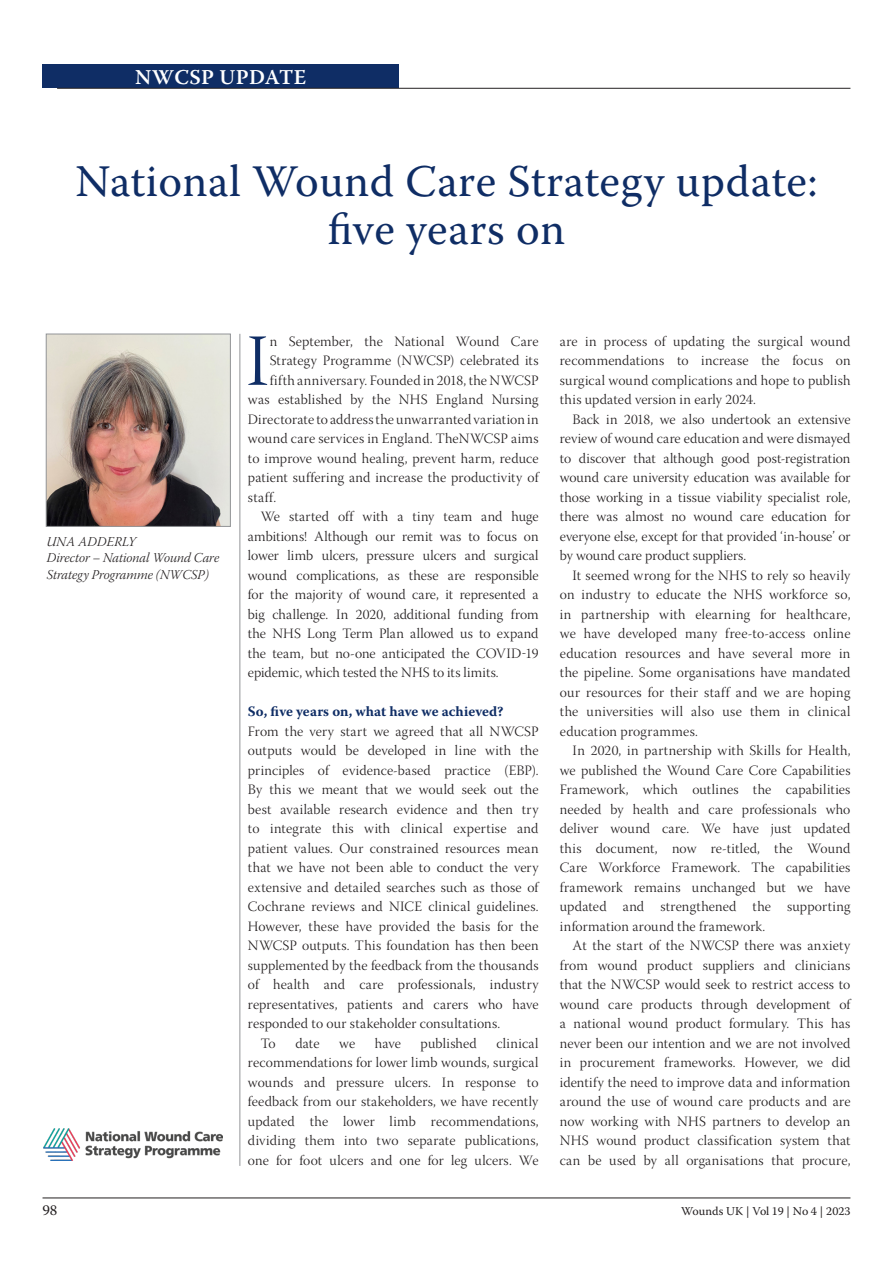
<style>
.page{position:relative;width:893px;height:1263px;background:#fff}
.page>*{position:absolute;margin:0;border:0;box-sizing:border-box;transform-origin:0 0}
.First_paragraph{font:73.35px "Warnock Pro Light Subh";color:#0f2d65}
.Article_title{font:45px/48px "Warnock Pro";letter-spacing:.01em;color:#0f2d65;text-align:center}
.t1{font:600 21px "Warnock Pro";letter-spacing:.02em;color:#fff}
.t2{font:15px "Warnock Pro";color:#231f20}
.Paragraph_indented{font:14.25px/19.5px "Warnock Pro Light Subh";letter-spacing:.01em;color:#231f20;text-align:justify}
.Paragraph_non-indented{font:14.25px/19.5px "Warnock Pro Light Subh";letter-spacing:.005em;color:#231f20;text-align:justify}
.First_paragraph-2{font:14.25px "Warnock Pro Light Subh";letter-spacing:.015em;color:#231f20}
.B-head{font:700 14.25px "Warnock Pro";letter-spacing:.005em;color:#0f2d65}
.Author_s_details_ED{font:13.5px/16.2px "Warnock Pro Light It Subh";color:#231f20}
.Author_s_details_names{font:13.5px "Warnock Pro Light It Subh";letter-spacing:.02em;color:#231f20}
.t3{font:12px "Warnock Pro";letter-spacing:-.005em;color:#231f20}
</style>
<div class="page">
<hr style="left:43px;top:1197px;width:807px;height:1px;background:#231f20">
<img style="left:48px;top:336px;width:181px;height:189px">
<div style="left:46px;top:334px;width:185px;height:193px;border:1px solid #939598"></div>
<div style="left:43px;top:64px;width:356px;height:24px;background:#0f2d65"></div>
<hr style="left:57px;top:88px;width:793px;height:1px;background:#231f20">
<hr style="left:239px;top:334px;width:1px;height:832px;background:#939598">
<img style="left:44px;top:1128px;width:178px;height:32px">
<p class="t1" style="left:135px;top:64px;width:172px">NWCSP UPDATE</p>
<p class="Article_title" style="left:75px;top:156px;width:744px">National Wound Care Strategy update: five years on</p>
<p class="Author_s_details_names" style="left:47px;top:534px;width:91px">UNA ADDERLY</p>
<p class="Author_s_details_ED" style="left:47px;top:551px;width:174px">Director – National Wound Care<br>Strategy Programme (NWCSP)</p>
<p class="First_paragraph" style="left:246px;top:321px;width:24px">I</p>
<p class="First_paragraph-2" style="left:270px;top:333px;width:270px">n September, the National Wound Care</p>
<p class="First_paragraph-2" style="left:270px;top:353px;width:270px">Strategy Programme (NWCSP) celebrated its</p>
<p class="First_paragraph-2" style="left:270px;top:372px;width:270px">fifth anniversary. Founded in 2018, the NWCSP</p>
<p class="First_paragraph-2" style="left:248px;top:392px;width:292px">was established by the NHS England Nursing</p>
<p class="First_paragraph-2" style="left:248px;top:411px;width:292px">Directorate to address the unwarranted variation in</p>
<p class="First_paragraph-2" style="left:248px;top:431px;width:292px">wound care services in England. TheNWCSP aims</p>
<p class="First_paragraph-2" style="left:248px;top:450px;width:292px">to improve wound healing, prevent harm, reduce</p>
<p class="First_paragraph-2" style="left:248px;top:470px;width:292px">patient suffering and increase the productivity of</p>
<p class="First_paragraph-2" style="left:248px;top:489px;width:30px">staff.</p>
<p class="Paragraph_indented" style="left:248px;top:509px;width:292px;text-indent:13px">We started off with a tiny team and huge ambitions! Although our remit was to focus on lower limb ulcers, pressure ulcers and surgical wound complications, as these are responsible for the majority of wound care, it represented a big challenge. In 2020, additional funding from the NHS Long Term Plan allowed us to expand the team, but no-one anticipated the COVID-19 epidemic, which tested the NHS to its limits.</p>
<p class="B-head" style="left:248px;top:703px;width:257px">So, five years on, what have we achieved?</p>
<p class="Paragraph_non-indented" style="left:248px;top:723px;width:292px">From the very start we agreed that all NWCSP outputs would be developed in line with the principles of evidence-based practice (EBP).<br>By this we meant that we would seek out the best available research evidence and then try to integrate this with clinical expertise and patient values. Our constrained resources mean that we have not been able to conduct the very extensive and detailed searches such as those of Cochrane reviews and NICE clinical guidelines.<br>However, these have provided the basis for the NWCSP outputs. This foundation has then been supplemented by the feedback from the thousands of health and care professionals, industry representatives, patients and carers who have responded to our stakeholder consultations.</p>
<p class="Paragraph_indented" style="left:261px;top:1035px;width:17px">To</p>
<p class="Paragraph_indented" style="left:295px;top:1035px;width:26px">date</p>
<p class="Paragraph_indented" style="left:339px;top:1035px;width:18px">we</p>
<p class="Paragraph_indented" style="left:375px;top:1035px;width:28px">have</p>
<p class="Paragraph_indented" style="left:421px;top:1035px;width:58px">published</p>
<p class="Paragraph_indented" style="left:248px;top:1035px;width:292px;text-indent:249px">clinical recommendations for lower limb wounds, surgical wounds and pressure ulcers. In response to feedback from our stakeholders, we have recently updated the lower limb recommendations, dividing them into two separate publications, one for foot ulcers and one for leg ulcers. We</p>
<p class="Paragraph_indented" style="left:560px;top:333px;width:292px">are in process of updating the surgical wound recommendations to increase the focus on surgical wound complications and hope to publish this updated version in early 2024.</p>
<p class="Paragraph_indented" style="left:560px;top:411px;width:292px;text-indent:13px">Back in 2018, we also undertook an extensive review of wound care education and were dismayed to discover that although good post-registration wound care university education was available for those working in a tissue viability specialist role, there was almost no wound care education for everyone else, except for that provided ‘in-house’ or by wound care product suppliers.</p>
<p class="Paragraph_indented" style="left:560px;top:567px;width:292px;text-indent:13px">It seemed wrong for the NHS to rely so heavily on industry to educate the NHS workforce so, in partnership with elearning for healthcare, we have developed many free-to-access online education resources and have several more in the pipeline. Some organisations have mandated our resources for their staff and we are hoping the universities will also use them in clinical education programmes.</p>
<p class="Paragraph_indented" style="left:560px;top:743px;width:292px;text-indent:13px">In 2020, in partnership with Skills for Health, we published the Wound Care Core Capabilities Framework, which outlines the capabilities needed by health and care professionals who deliver wound care. We have just updated this document, now re-titled, the Wound Care Workforce Framework. The capabilities framework remains unchanged but we have updated and strengthened the supporting information around the framework.</p>
<p class="Paragraph_indented" style="left:560px;top:938px;width:292px;text-indent:13px">At the start of the NWCSP there was anxiety from wound product suppliers and clinicians that the NWCSP would seek to restrict access to wound care products through development of a national wound product formulary. This has never been our intention and we are not involved in procurement frameworks. However, we did identify the need to improve data and information around the use of wound care products and are now working with NHS partners to develop an NHS wound product classification system that can be used by all organisations that procure,</p>
<p class="t2" style="left:43px;top:1201px;width:16px">98</p>
<p class="t3" style="left:681px;top:1204px;width:171px">Wounds UK | Vol 19 | No 4 | 2023</p>
</div>
